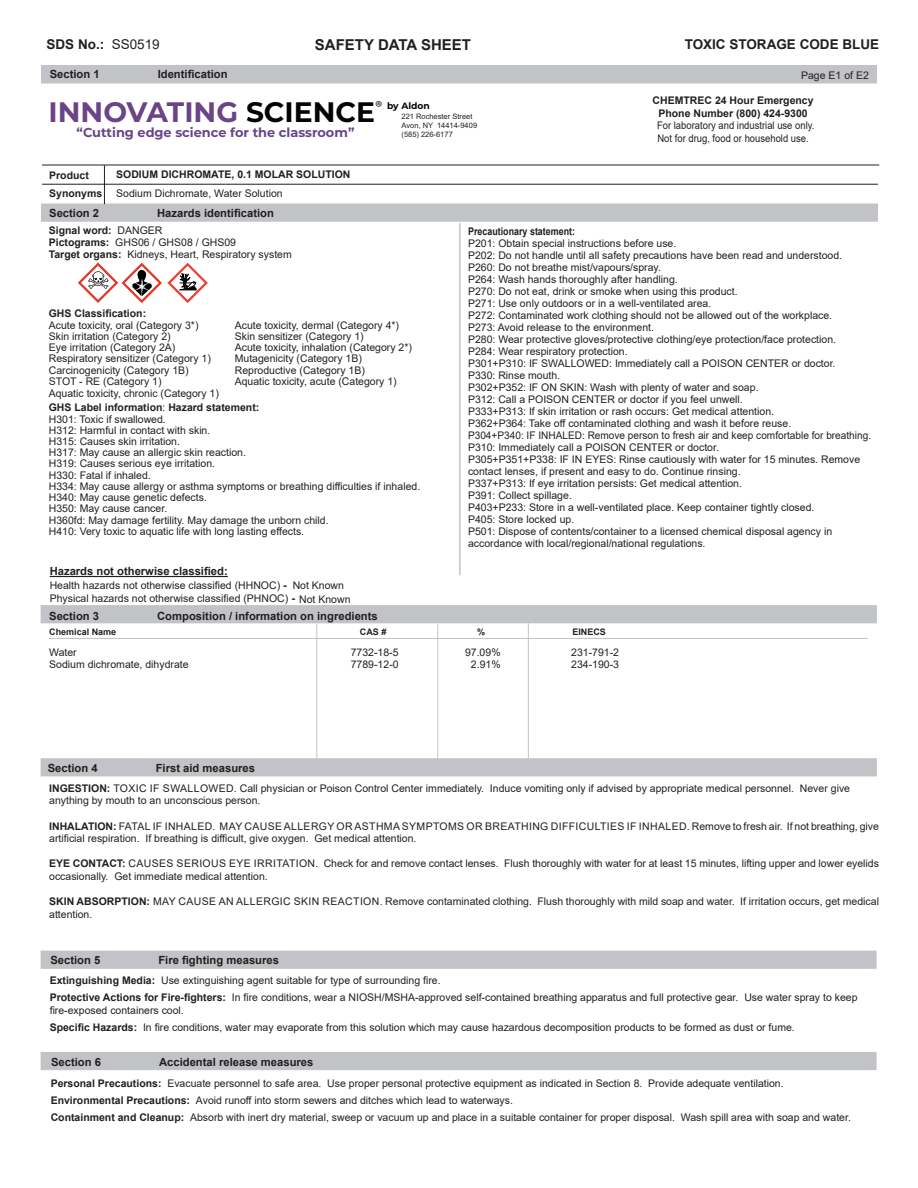
<style>
.page{position:relative;width:918px;height:1188px;background:#fff}
.page>*{position:absolute;margin:0;border:0;box-sizing:border-box;transform-origin:0 0}
.t1{font:700 28.2px "Montserrat";color:#6a4487}
.t2{font:700 15px "Arial";color:#231f20}
.t3{font:700 13.5px "Arial";color:#231f20}
.t4{font:700 12.9px "Montserrat";color:#694588}
.t5{font:700 11.25px "Arial";color:#231f20}
.t6{font:10.5px/12px "Arial";color:#231f20}
.t7{font:10.5px/12.6px "Arial";color:#231f20;text-align:center;scale:.9 1}
.t8{font:700 10.5px/19.2px "Arial";color:#231f20}
.t9{font:700 9.15px "Montserrat";color:#040503}
.t10{font:700 9px "Arial";color:#231f20}
.t11{font:7.5px/9px "Arial";color:#231f20}
.s1{font-weight:400}
.s2{color:#040503}
.s3{font-weight:700}
.s4{font-weight:700;font-size:11.25px}
</style>
<div class="page">
<div style="left:41px;top:951px;width:836px;height:18px;background:#c2c3c6"></div>
<div style="left:41px;top:1052px;width:836px;height:18px;background:#c2c3c6"></div>
<div style="left:41px;top:758px;width:836px;height:18px;background:#c2c3c6;border:2px solid #c2c3c6"></div>
<div style="left:41px;top:204px;width:837px;height:18px;background:#c2c3c6;border:2px solid #c2c3c6"></div>
<div style="left:41px;top:605px;width:836px;height:18px;background:#c2c3c6"></div>
<hr style="left:437px;top:624px;width:1px;height:135px;background:#c2c3c6">
<hr style="left:49px;top:638px;width:819px;height:1px;background:#c2c3c6">
<hr style="left:316px;top:624px;width:1px;height:135px;background:#c2c3c6">
<hr style="left:528px;top:623px;width:1px;height:135px;background:#c2c3c6">
<hr style="left:104px;top:165px;width:1px;height:39px;background:#231f20">
<div style="left:41px;top:65px;width:836px;height:19px;background:#c2c3c6;border:2px solid #c2c3c6"></div>
<hr style="left:42px;top:184px;width:836px;height:1px;background:#231f20">
<hr style="left:42px;top:165px;width:837px;height:1px;background:#231f20">
<hr style="left:459px;top:223px;width:2px;height:352px;background:#c2c3c6">
<hr style="left:50px;top:576px;width:178px;height:1px;background:#231f20">
<svg style="left:78px;top:263px;width:130px;height:40px"></svg>
<p class="t3" style="left:47px;top:35px;width:115px">SDS No.: <span class="s1">SS0519</span></p>
<p class="t3" style="left:685px;top:35px;width:196px">TOXIC STORAGE CODE BLUE</p>
<p class="t2" style="left:315px;top:34px;width:158px">SAFETY DATA SHEET</p>
<p class="t5" style="left:50px;top:66px;width:52px">Section 1</p>
<p class="t5" style="left:158px;top:66px;width:72px">Identification</p>
<p class="t1" style="left:49px;top:91px;width:336px">INNOVATING <span class="s2">SCIENCE</span><sup>®</sup></p>
<p class="t4" style="left:77px;top:123px;width:280px">“Cutting edge science for the classroom”</p>
<p class="t9" style="left:387px;top:99px;width:44px">by Aldon</p>
<p class="t11" style="left:402px;top:112px;width:77px">221 Rochester Street<br>Avon, NY 14414-9409 (585) 226-6177</p>
<p class="t8" style="left:49px;top:165px;width:41px">Product</p>
<p class="t8" style="left:49px;top:184px;width:55px">Synonyms</p>
<p class="t8" style="left:116px;top:165px;width:236px">SODIUM DICHROMATE, 0.1 MOLAR SOLUTION<br><span class="s1">Sodium Dichromate, Water Solution</span></p>
<p class="t5" style="left:49px;top:205px;width:52px">Section 2</p>
<p class="t5" style="left:157px;top:205px;width:118px">Hazards identification</p>
<p class="t6" style="left:801px;top:69px;width:69px">Page E1 of E2</p>
<p class="t7" style="left:653px;top:94px;width:181px"><span class="s3">CHEMTREC 24 Hour Emergency<br>Phone Number (800) 424-9300<br></span>For laboratory and industrial use only.<br>Not for drug, food or household use.</p>
<p class="t6" style="left:49px;top:225px;width:245px"><span class="s3">Signal word:</span> DANGER<br><span class="s3">Pictograms:</span> GHS06 / GHS08 / GHS09<br><span class="s3">Target organs:</span> Kidneys, Heart, Respiratory system</p>
<p class="t6" style="left:49px;top:308px;width:151px;line-height:11.2px"><span class="s3">GHS Classification:<br></span>Acute toxicity, oral (Category 3*)</p>
<p class="t6" style="left:235px;top:319px;width:166px">Acute toxicity, dermal (Category 4*)</p>
<p class="t6" style="left:49px;top:330px;width:123px">Skin irritation (Category 2)</p>
<p class="t6" style="left:235px;top:330px;width:130px">Skin sensitizer (Category 1)</p>
<p class="t6" style="left:49px;top:341px;width:128px">Eye irritation (Category 2A)</p>
<p class="t6" style="left:235px;top:341px;width:179px">Acute toxicity, inhalation (Category 2*)</p>
<p class="t6" style="left:49px;top:353px;width:164px">Respiratory sensitizer (Category 1)</p>
<p class="t6" style="left:235px;top:353px;width:129px">Mutagenicity (Category 1B)</p>
<p class="t6" style="left:49px;top:364px;width:142px">Carcinogenicity (Category 1B)</p>
<p class="t6" style="left:235px;top:364px;width:132px">Reproductive (Category 1B)</p>
<p class="t6" style="left:49px;top:375px;width:114px">STOT - RE (Category 1)</p>
<p class="t6" style="left:235px;top:375px;width:164px">Aquatic toxicity, acute (Category 1)</p>
<p class="t6" style="left:49px;top:386px;width:212px;line-height:14.2px">Aquatic toxicity, chronic (Category 1)<br><span class="s3">GHS Label information</span>: <span class="s3">Hazard statement:</span></p>
<p class="t6" style="left:49px;top:413px;width:373px;line-height:11.2px">H301: Toxic if swallowed.<br>H312: Harmful in contact with skin.<br>H315: Causes skin irritation.<br>H317: May cause an allergic skin reaction.<br>H319: Causes serious eye irritation.<br>H330: Fatal if inhaled.<br>H334: May cause allergy or asthma symptoms or breathing difficulties if inhaled.<br>H340: May cause genetic defects.<br>H350: May cause cancer.<br>H360fd: May damage fertility. May damage the unborn child.<br>H410: Very toxic to aquatic life with long lasting effects.</p>
<p class="t5" style="left:50px;top:563px;width:180px">Hazards not otherwise classified:</p>
<p class="t6" style="left:50px;top:578px;width:302px;line-height:13.5px">Health hazards not otherwise classified (HHNOC) <span class="s4">-<br></span>Physical hazards not otherwise classified (PHNOC) <span class="s4">-</span> Not Known</p>
<p class="t6" style="left:293px;top:579px;width:53px">Not Known</p>
<p class="t5" style="left:49px;top:608px;width:52px">Section 3</p>
<p class="t5" style="left:157px;top:608px;width:222px">Composition / information on ingredients</p>
<p class="t6" style="left:468px;top:225px;width:405px"><span class="s3">Precautionary statement:<br></span>P201: Obtain special instructions before use.<br>P202: Do not handle until all safety precautions have been read and understood.<br>P260: Do not breathe mist/vapours/spray.<br>P264: Wash hands thoroughly after handling.<br>P270: Do not eat, drink or smoke when using this product.<br>P271: Use only outdoors or in a well-ventilated area.<br>P272: Contaminated work clothing should not be allowed out of the workplace.<br>P273: Avoid release to the environment.<br>P280: Wear protective gloves/protective clothing/eye protection/face protection.<br>P284: Wear respiratory protection.<br>P301+P310: IF SWALLOWED: Immediately call a POISON CENTER or doctor.<br>P330: Rinse mouth.<br>P302+P352: IF ON SKIN: Wash with plenty of water and soap.<br>P312: Call a POISON CENTER or doctor if you feel unwell.<br>P333+P313: If skin irritation or rash occurs: Get medical attention.<br>P362+P364: Take off contaminated clothing and wash it before reuse.<br>P304+P340: IF INHALED: Remove person to fresh air and keep comfortable for breathing.<br>P310: Immediately call a POISON CENTER or doctor.<br>P305+P351+P338: IF IN EYES: Rinse cautiously with water for 15 minutes. Remove contact lenses, if present and easy to do. Continue rinsing.<br>P337+P313: If eye irritation persists: Get medical attention.<br>P391: Collect spillage.<br>P403+P233: Store in a well-ventilated place. Keep container tightly closed.<br>P405: Store locked up.<br>P501: Dispose of contents/container to a licensed chemical disposal agency in accordance with local/regional/national regulations.</p>
<p class="t10" style="left:49px;top:626px;width:69px">Chemical Name</p>
<p class="t10" style="left:360px;top:626px;width:28px">CAS #</p>
<p class="t10" style="left:477px;top:626px;width:10px">%</p>
<p class="t10" style="left:572px;top:626px;width:35px">EINECS</p>
<p class="t6" style="left:49px;top:646px;width:29px">Water</p>
<p class="t6" style="left:351px;top:646px;width:49px">7732-18-5</p>
<p class="t6" style="left:465px;top:646px;width:37px">97.09%</p>
<p class="t6" style="left:571px;top:646px;width:49px">231-791-2</p>
<p class="t6" style="left:49px;top:659px;width:141px">Sodium dichromate, dihydrate</p>
<p class="t6" style="left:351px;top:659px;width:49px">7789-12-0</p>
<p class="t6" style="left:471px;top:659px;width:31px">2.91%</p>
<p class="t6" style="left:571px;top:659px;width:49px">234-190-3</p>
<p class="t5" style="left:48px;top:760px;width:52px">Section 4</p>
<p class="t5" style="left:156px;top:760px;width:101px">First aid measures</p>
<p class="t6" style="left:49px;top:782px;width:802px;line-height:12.6px"><span class="s3">INGESTION:</span> TOXIC IF SWALLOWED. Call physician or Poison Control Center immediately. Induce vomiting only if advised by appropriate medical personnel. Never give anything by mouth to an unconscious person.</p>
<p class="t6" style="left:49px;top:819px;width:831px;line-height:12.6px"><span class="s3">INHALATION:</span> FATAL IF INHALED. MAY CAUSE ALLERGY OR ASTHMA SYMPTOMS OR BREATHING DIFFICULTIES IF INHALED. Remove to fresh air. If not breathing, give artificial respiration. If breathing is difficult, give oxygen. Get medical attention.</p>
<p class="t6" style="left:49px;top:857px;width:831px;line-height:12.6px"><span class="s3">EYE CONTACT:</span> CAUSES SERIOUS EYE IRRITATION. Check for and remove contact lenses. Flush thoroughly with water for at least 15 minutes, lifting upper and lower eyelids occasionally. Get immediate medical attention.</p>
<p class="t6" style="left:49px;top:895px;width:831px;line-height:12.6px"><span class="s3">SKIN ABSORPTION:</span> MAY CAUSE AN ALLERGIC SKIN REACTION. Remove contaminated clothing. Flush thoroughly with mild soap and water. If irritation occurs, get medical attention.</p>
<p class="t5" style="left:50px;top:953px;width:52px">Section 5</p>
<p class="t5" style="left:158px;top:953px;width:122px">Fire fighting measures</p>
<p class="t6" style="left:50px;top:972px;width:809px;line-height:17.1px"><span class="s3">Extinguishing Media:</span> Use extinguishing agent suitable for type of surrounding fire.<br><span class="s3">Protective Actions for Fire-fighters:</span> In fire conditions, wear a NIOSH/MSHA-approved self-contained breathing apparatus and full protective gear. Use water spray to keep</p>
<p class="t6" style="left:50px;top:1001px;width:747px;line-height:17.1px">fire-exposed containers cool.<br><span class="s3">Specific Hazards:</span> In fire conditions, water may evaporate from this solution which may cause hazardous decomposition products to be formed as dust or fume.</p>
<p class="t5" style="left:51px;top:1054px;width:52px">Section 6</p>
<p class="t5" style="left:159px;top:1054px;width:156px">Accidental release measures</p>
<p class="t6" style="left:51px;top:1074px;width:802px;line-height:17.1px"><span class="s3">Personal Precautions:</span> Evacuate personnel to safe area. Use proper personal protective equipment as indicated in Section 8. Provide adequate ventilation.<br><span class="s3">Environmental Precautions:</span> Avoid runoff into storm sewers and ditches which lead to waterways.<br><span class="s3">Containment and Cleanup:</span> Absorb with inert dry material, sweep or vacuum up and place in a suitable container for proper disposal. Wash spill area with soap and water.</p>
</div>
